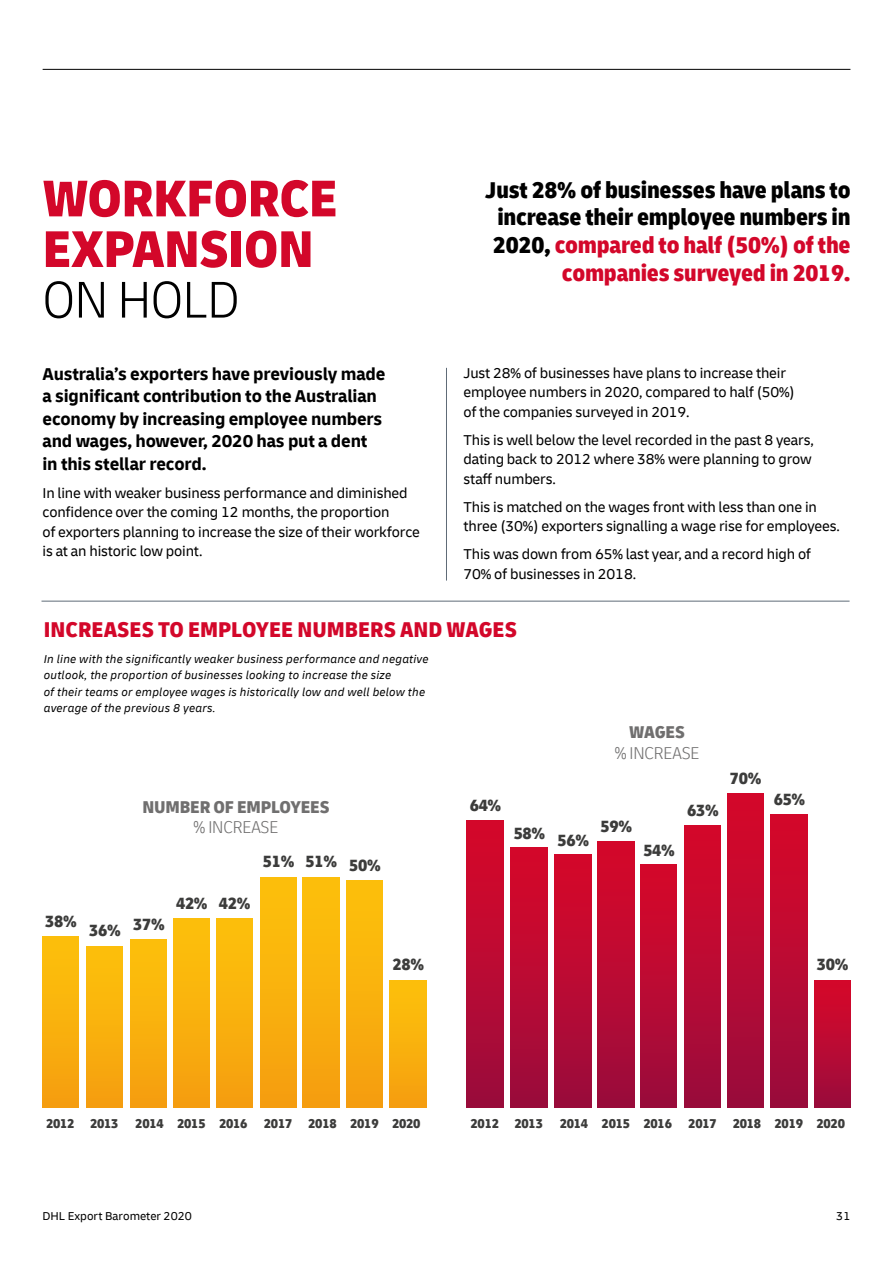
<style>
.page{position:relative;width:893px;height:1263px;background:#fff}
.page>*{position:absolute;margin:0;border:0;box-sizing:border-box;transform-origin:0 0}
.t1{font:900 condensed 54px/50.6px "Delivery";letter-spacing:-.01em;color:#d3072a}
.t2{font:300 condensed 54px "Delivery";letter-spacing:-.01em;color:#000}
.t3{font:900 condensed 24px/27.9px "Delivery";letter-spacing:-.01em;color:#000;text-align:right}
.t4{font:900 condensed 22.5px "Delivery";color:#d3072a}
.t5{font:700 18px/22.5px "Delivery";letter-spacing:-.01em;color:#000}
.t6{font:900 condensed 18px "Delivery";letter-spacing:-.01em;color:#706f6f}
.t7{font:300 condensed 18px "Delivery";letter-spacing:-.01em;color:#706f6f}
.t8{font:900 condensed 17.1px "Delivery";letter-spacing:-.02em;color:#3c3c3b}
.t9{font:15px/19.5px "Delivery";letter-spacing:-.01em;color:#000}
.t10{font:900 condensed 13.5px "Delivery";letter-spacing:-.02em;color:#3c3c3b}
.t11{font:italic 12px/16.5px "Delivery";letter-spacing:.02em;color:#000}
.t12{font:12px "Delivery";color:#000}
.s1{color:#d3072a}
</style>
<div class="page">
<hr style="left:446px;top:368px;width:1px;height:213px;background:#5f6b77">
<hr style="left:42px;top:601px;width:807px;height:1px;background:#5f6b77">
<div style="left:43px;top:936px;width:36px;height:171px;background:linear-gradient(to bottom,#fdc20b,#f69f0f)"></div>
<div style="left:130px;top:939px;width:37px;height:168px;background:linear-gradient(to bottom,#fdc20b,#f69f0f)"></div>
<div style="left:173px;top:918px;width:37px;height:189px;background:linear-gradient(to bottom,#fdc20b,#f59f0f)"></div>
<div style="left:216px;top:918px;width:37px;height:189px;background:linear-gradient(to bottom,#fdc20b,#f59f0f)"></div>
<div style="left:260px;top:877px;width:36px;height:230px;background:linear-gradient(to bottom,#fdc20b,#f59f0f)"></div>
<div style="left:303px;top:877px;width:36px;height:230px;background:linear-gradient(to bottom,#fdc20b,#f59f0f)"></div>
<div style="left:347px;top:880px;width:36px;height:227px;background:linear-gradient(to bottom,#fdc20b,#f59f0f)"></div>
<div style="left:390px;top:981px;width:36px;height:126px;background:linear-gradient(to bottom,#fdc20b,#f69f0f)"></div>
<div style="left:86px;top:946px;width:37px;height:161px;background:linear-gradient(to bottom,#fdc20b,#f59f0f)"></div>
<div style="left:467px;top:821px;width:36px;height:286px;background:linear-gradient(to bottom,#d90829,#9b0c3c)"></div>
<div style="left:555px;top:855px;width:36px;height:252px;background:linear-gradient(to bottom,#d80829,#9b0c3c)"></div>
<div style="left:598px;top:841px;width:36px;height:266px;background:linear-gradient(to bottom,#d90829,#9b0c3c)"></div>
<div style="left:641px;top:864px;width:36px;height:243px;background:linear-gradient(to bottom,#d90829,#9b0c3c)"></div>
<div style="left:684px;top:826px;width:37px;height:281px;background:linear-gradient(to bottom,#d80829,#9b0c3c)"></div>
<div style="left:727px;top:794px;width:36px;height:313px;background:linear-gradient(to bottom,#d80829,#9b0c3c)"></div>
<div style="left:771px;top:814px;width:36px;height:293px;background:linear-gradient(to bottom,#d90829,#9b0c3c)"></div>
<div style="left:814px;top:981px;width:36px;height:126px;background:linear-gradient(to bottom,#d80829,#9c0c3c)"></div>
<div style="left:511px;top:848px;width:36px;height:259px;background:linear-gradient(to bottom,#d80829,#9b0c3c)"></div>
<hr style="left:43px;top:69px;width:807px;height:1px;background:#000">
<h1 class="t1" style="left:43px;top:174px;width:297px">WORKFORCE<br>EXPANSION</h1>
<h1 class="t2" style="left:43px;top:268px;width:199px">ON HOLD</h1>
<p class="t5" style="left:43px;top:362px;width:344px">Australia’s exporters have previously made a significant contribution to the Australian economy by increasing employee numbers and wages, however, 2020 has put a dent in this stellar record.</p>
<p class="t9" style="left:43px;top:483px;width:379px">In line with weaker business performance and diminished confidence over the coming 12 months, the proportion<br>of exporters planning to increase the size of their workforce is at an historic low point.</p>
<h2 class="t3" style="left:485px;top:176px;width:367px">Just 28% of businesses have plans to increase their employee numbers in 2020, <span class="s1">compared to half (50%) of the companies surveyed in 2019.</span></h2>
<p class="t9" style="left:463px;top:363px;width:333px">Just 28% of businesses have plans to increase their employee numbers in 2020, compared to half (50%) of the companies surveyed in 2019.</p>
<p class="t9" style="left:463px;top:430px;width:352px">This is well below the level recorded in the past 8 years, dating back to 2012 where 38% were planning to grow staff numbers.</p>
<p class="t9" style="left:463px;top:497px;width:378px">This is matched on the wages front with less than one in three (30%) exporters signalling a wage rise for employees.</p>
<p class="t9" style="left:463px;top:544px;width:349px">This was down from 65% last year, and a record high of<br>70% of businesses in 2018.</p>
<h3 class="t4" style="left:44px;top:615px;width:475px">INCREASES TO EMPLOYEE NUMBERS AND WAGES</h3>
<p class="t11" style="left:44px;top:650px;width:386px">In line with the significantly weaker business performance and negative outlook, the proportion of businesses looking to increase the size<br>of their teams or employee wages is historically low and well below the average of the previous 8 years.</p>
<p class="t6" style="left:142px;top:795px;width:189px">NUMBER OF EMPLOYEES</p>
<p class="t7" style="left:194px;top:816px;width:86px">% INCREASE</p>
<p class="t8" style="left:45px;top:910px;width:33px">38%</p>
<p class="t8" style="left:133px;top:913px;width:33px">37%</p>
<p class="t8" style="left:89px;top:919px;width:33px">36%</p>
<p class="t8" style="left:176px;top:892px;width:76px">42% 42%</p>
<p class="t8" style="left:263px;top:850px;width:120px">51% 51% 50%</p>
<p class="t8" style="left:392px;top:954px;width:33px">28%</p>
<p class="t8" style="left:470px;top:795px;width:33px">64%</p>
<p class="t8" style="left:514px;top:823px;width:33px">58%</p>
<p class="t6" style="left:629px;top:721px;width:57px">WAGES</p>
<p class="t7" style="left:615px;top:742px;width:86px">% INCREASE</p>
<p class="t8" style="left:558px;top:829px;width:33px">56%</p>
<p class="t8" style="left:600px;top:815px;width:33px">59%</p>
<p class="t8" style="left:643px;top:839px;width:33px">54%</p>
<p class="t8" style="left:687px;top:800px;width:33px">63%</p>
<p class="t8" style="left:730px;top:768px;width:33px">70%</p>
<p class="t8" style="left:774px;top:789px;width:33px">65%</p>
<p class="t8" style="left:817px;top:954px;width:33px">30%</p>
<p class="t10" style="left:46px;top:1115px;width:376px">2012 2013 2014 2015 2016 2017 2018 2019 2020</p>
<p class="t10" style="left:471px;top:1115px;width:376px">2012 2013 2014 2015 2016 2017 2018 2019 2020</p>
<p class="t12" style="left:43px;top:1209px;width:151px">DHL Export Barometer 2020</p>
<p class="t12" style="left:836px;top:1209px;width:16px">31</p>
</div>
